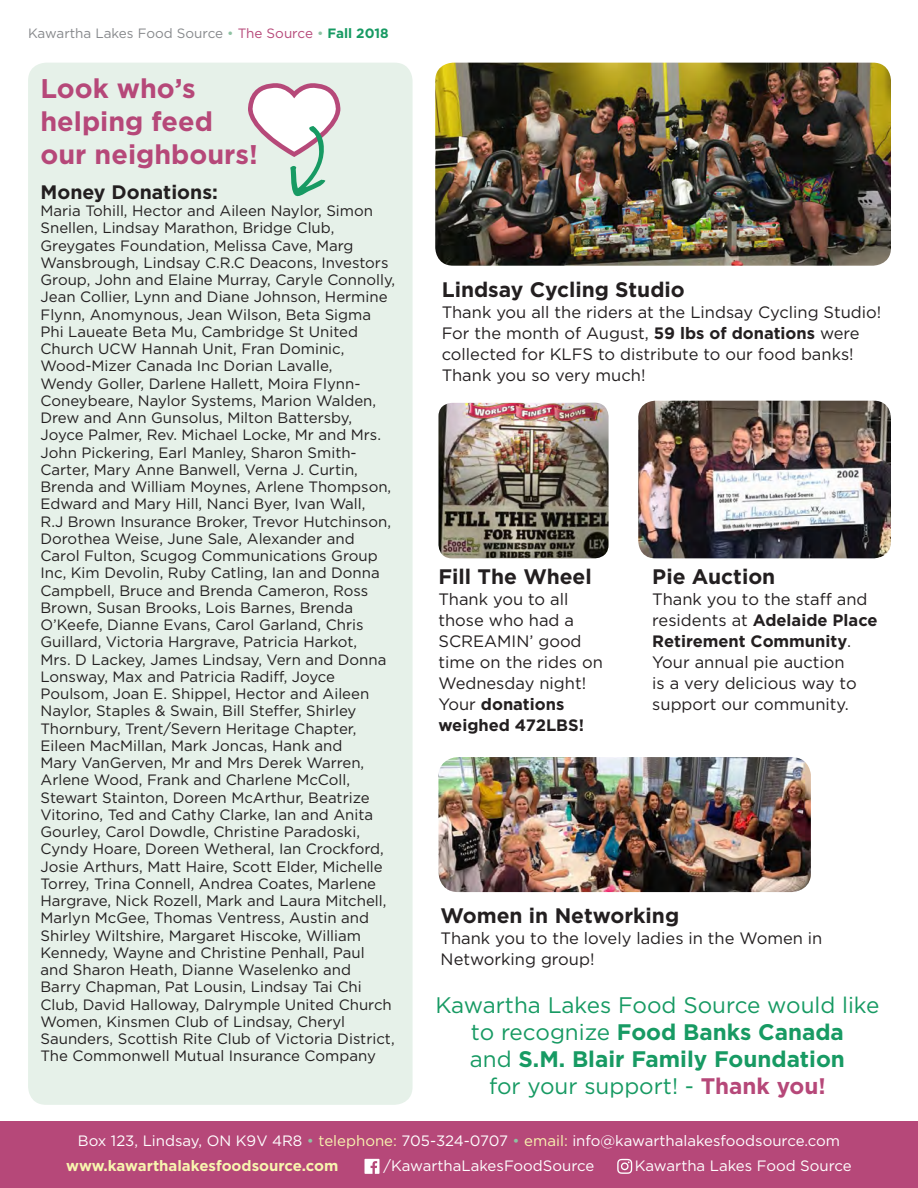
<style>
.page{position:relative;width:918px;height:1188px;background:#fff}
.page>*{position:absolute;margin:0;border:0;box-sizing:border-box;transform-origin:0 0}
.t1{font:700 27px "Gotham";color:#b64879}
.t2{font:22.5px/27px "Gotham";color:#179a63;text-align:center}
.t3{font:700 22.5px "Gotham";color:#179a63}
.t4{font:700 21px "Gotham";color:#231f20}
.t5{font:700 19.5px "Gotham";color:#231f20}
.t6{font:16.5px/21px "Gotham";color:#231f20}
.t7{font:15px/17.2px "Gotham";color:#231f20}
.t8{font:15px/25.5px "Gotham";color:#fff}
.t9{font:13.5px "Gotham";color:#87898c}
.s1{color:#8fc2a3}
.s2{color:#b64879}
.s3{font-weight:700;color:#179a63}
.s4{font-weight:700}
.s5{font-weight:400}
.s6{font-weight:700;color:#b64879}
.s7{color:#f8f5af}
.s8{font-weight:700;color:#f8f5af}
</style>
<div class="page">
<div style="left:0;top:1121px;width:918px;height:67px;background:#b64879"></div>
<svg style="left:365px;top:1159px;width:15px;height:15px"></svg>
<svg style="left:617px;top:1159px;width:15px;height:15px"></svg>
<div style="left:28px;top:63px;width:385px;height:1042px;background:#e6f1e9;border-radius:18px"></div>
<svg style="left:248px;top:83px;width:93px;height:114px"></svg>
<img style="left:435px;top:63px;width:456px;height:203px">
<img style="left:438px;top:403px;width:171px;height:155px">
<img style="left:638px;top:401px;width:253px;height:157px">
<img style="left:438px;top:757px;width:373px;height:135px">
<p class="t9" style="left:28px;top:24px;width:362px">Kawartha Lakes Food Source <span class="s1">•</span> <span class="s2">The Source</span> <span class="s1">•</span> <span class="s3">Fall 2018</span></p>
<p class="t1" style="left:40px;top:71px;width:157px">Look who’s</p>
<p class="t1" style="left:40px;top:104px;width:174px">helping feed</p>
<p class="t1" style="left:40px;top:137px;width:219px">our neighbours!</p>
<p class="t5" style="left:40px;top:179px;width:179px">Money Donations:</p>
<p class="t7" style="left:40px;top:202px;width:356px">Maria Tohill, Hector and Aileen Naylor, Simon Snellen, Lindsay Marathon, Bridge Club, Greygates Foundation, Melissa Cave, Marg Wansbrough, Lindsay C.R.C Deacons, Investors Group, John and Elaine Murray, Caryle Connolly, Jean Collier, Lynn and Diane Johnson, Hermine Flynn, Anomynous, Jean Wilson, Beta Sigma Phi Laueate Beta Mu, Cambridge St United Church UCW Hannah Unit, Fran Dominic, Wood-Mizer Canada Inc Dorian Lavalle,<br>Wendy Goller, Darlene Hallett, Moira Flynn-Coneybeare, Naylor Systems, Marion Walden, Drew and Ann Gunsolus, Milton Battersby, Joyce Palmer, Rev. Michael Locke, Mr and Mrs.<br>John Pickering, Earl Manley, Sharon Smith-Carter, Mary Anne Banwell, Verna J. Curtin, Brenda and William Moynes, Arlene Thompson, Edward and Mary Hill, Nanci Byer, Ivan Wall,<br>R.J Brown Insurance Broker, Trevor Hutchinson, Dorothea Weise, June Sale, Alexander and Carol Fulton, Scugog Communications Group Inc, Kim Devolin, Ruby Catling, Ian and Donna Campbell, Bruce and Brenda Cameron, Ross Brown, Susan Brooks, Lois Barnes, Brenda O’Keefe, Dianne Evans, Carol Garland, Chris Guillard, Victoria Hargrave, Patricia Harkot,<br>Mrs. D Lackey, James Lindsay, Vern and Donna Lonsway, Max and Patricia Radiff, Joyce Poulsom, Joan E. Shippel, Hector and Aileen Naylor, Staples &amp; Swain, Bill Steffer, Shirley Thornbury, Trent/Severn Heritage Chapter, Eileen MacMillan, Mark Joncas, Hank and<br>Mary VanGerven, Mr and Mrs Derek Warren, Arlene Wood, Frank and Charlene McColl, Stewart Stainton, Doreen McArthur, Beatrize Vitorino, Ted and Cathy Clarke, Ian and Anita Gourley, Carol Dowdle, Christine Paradoski, Cyndy Hoare, Doreen Wetheral, Ian Crockford, Josie Arthurs, Matt Haire, Scott Elder, Michelle Torrey, Trina Connell, Andrea Coates, Marlene Hargrave, Nick Rozell, Mark and Laura Mitchell, Marlyn McGee, Thomas Ventress, Austin and Shirley Wiltshire, Margaret Hiscoke, William Kennedy, Wayne and Christine Penhall, Paul and Sharon Heath, Dianne Waselenko and Barry Chapman, Pat Lousin, Lindsay Tai Chi Club, David Halloway, Dalrymple United Church Women, Kinsmen Club of Lindsay, Cheryl Saunders, Scottish Rite Club of Victoria District, The Commonwell Mutual Insurance Company</p>
<p class="t4" style="left:442px;top:275px;width:245px">Lindsay Cycling Studio</p>
<p class="t6" style="left:442px;top:301px;width:441px">Thank you all the riders at the Lindsay Cycling Studio!<br>For the month of August, <span class="s4">59 lbs of donations</span> were collected for KLFS to distribute to our food banks!</p>
<p class="t6" style="left:442px;top:364px;width:205px">Thank you so very much!</p>
<p class="t4" style="left:438px;top:562px;width:155px">Fill The Wheel</p>
<p class="t6" style="left:438px;top:588px;width:166px">Thank you to all those who had a<br>SCREAMIN’ good time on the rides on<br>Wednesday night!<br>Your <span class="s4">donations weighed 472LBS!</span></p>
<p class="t4" style="left:652px;top:562px;width:125px">Pie Auction</p>
<p class="t6" style="left:652px;top:588px;width:227px">Thank you to the staff and residents at <span class="s4">Adelaide Place<br>Retirement Community</span>.<br>Your annual pie auction<br>is a very delicious way to support our community.</p>
<p class="t4" style="left:441px;top:902px;width:240px">Women in Networking</p>
<p class="t6" style="left:441px;top:927px;width:383px">Thank you to the lovely ladies in the Women in<br>Networking group!</p>
<p class="t2" style="left:435px;top:991px;width:446px">Kawartha Lakes Food Source would like to recognize <span class="s4">Food Banks Canada</span></p>
<p class="t3" style="left:470px;top:1044px;width:377px"><span class="s5">and</span> S.M. Blair Family Foundation</p>
<p class="t2" style="left:489px;top:1072px;width:338px">for your support! - <span class="s6">Thank you!</span></p>
<p class="t8" style="left:66px;top:1128px;width:775px;text-indent:12px">Box 123, Lindsay, ON K9V 4R8 <span class="s1">•</span> <span class="s7">telephone:</span> 705-324-0707 <span class="s1">•</span> <span class="s7">email:</span> info@kawarthalakesfoodsource.com <span class="s8">www.kawarthalakesfoodsource.com</span></p>
<p class="t8" style="left:384px;top:1153px;width:212px">/KawarthaLakesFoodSource</p>
<p class="t8" style="left:635px;top:1153px;width:218px">Kawartha Lakes Food Source</p>
</div>
